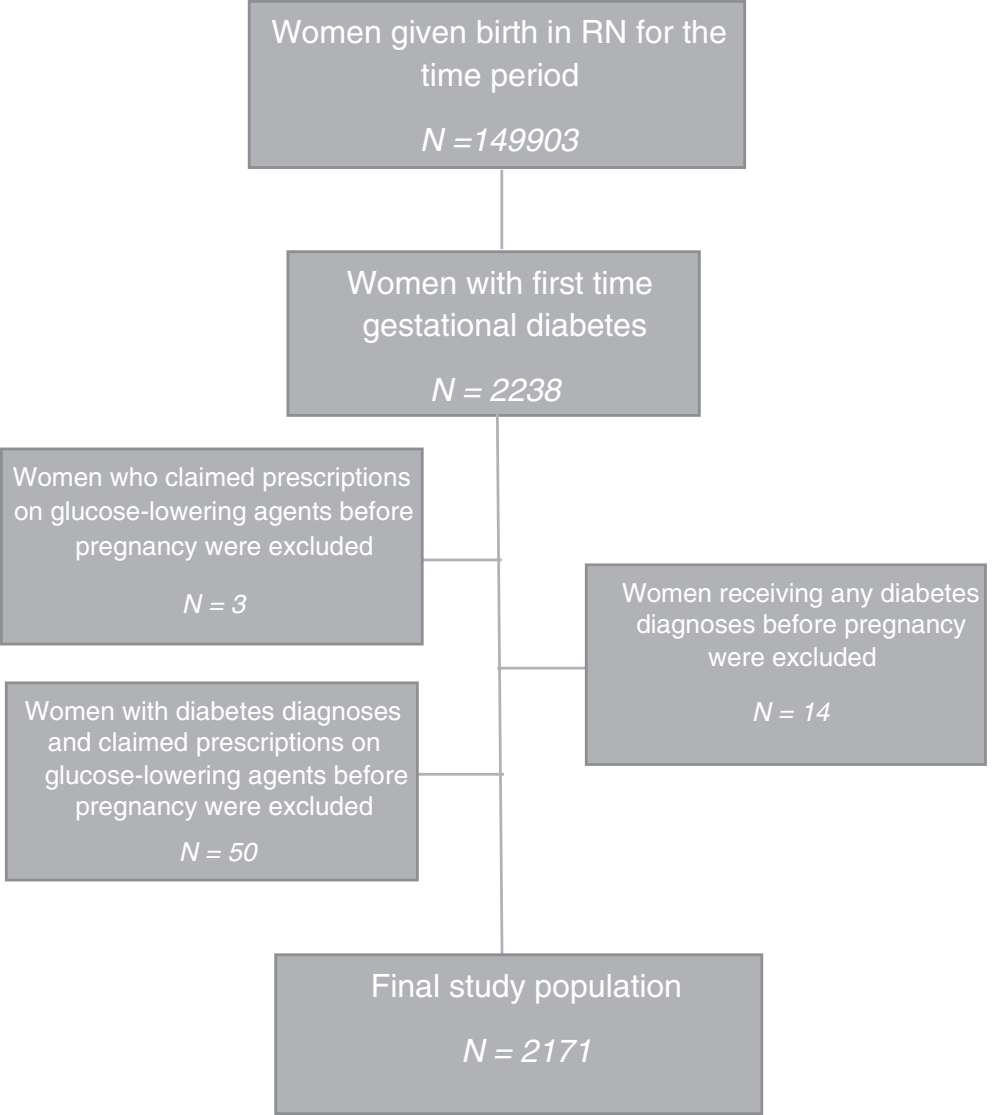
<style>
.page{position:relative;width:994px;height:1115px;background:#fff}
.page>*{position:absolute;margin:0;border:0;box-sizing:border-box;transform-origin:0 0}
.t1{font:32.2px/42.4px "Helvetica";color:#fff;text-align:center}
.t2{font:italic 32.2px "Helvetica";letter-spacing:.005em;color:#fff}
.t3{font:26.25px "Helvetica";color:#fff}
.t4{font:italic 26.25px "Helvetica";color:#fff}
</style>
<div class="page">
<div style="left:249px;top:1px;width:495px;height:166px;background:#b1b2b6"></div>
<div style="left:248px;top:0;width:498px;height:169px;border:3px solid #8d8f92"></div>
<hr style="left:500px;top:170px;width:3px;height:79px;background:#b1b2b6">
<div style="left:288px;top:251px;width:411px;height:164px;background:#b1b2b6"></div>
<div style="left:286px;top:250px;width:414px;height:166px;border:3px solid #8d8f92"></div>
<svg style="left:494px;top:412px;width:11px;height:541px"></svg>
<hr style="left:413px;top:558px;width:89px;height:3px;background:#b1b2b6">
<hr style="left:418px;top:772px;width:86px;height:3px;background:#b1b2b6">
<hr style="left:497px;top:666px;width:96px;height:3px;background:#b1b2b6">
<div style="left:586px;top:564px;width:399px;height:200px;background:#b1b2b6"></div>
<div style="left:585px;top:563px;width:401px;height:202px;border:3px solid #8d8f92"></div>
<div style="left:1px;top:449px;width:421px;height:195px;background:#b1b2b6"></div>
<div style="left:0;top:447px;width:423px;height:198px;border:3px solid #8d8f92"></div>
<div style="left:6px;top:682px;width:411px;height:197px;background:#b1b2b6"></div>
<div style="left:5px;top:681px;width:414px;height:200px;border:3px solid #8d8f92"></div>
<div style="left:276px;top:954px;width:485px;height:159px;background:#b1b2b6"></div>
<div style="left:274px;top:953px;width:489px;height:161px;border:3px solid #8d8f92"></div>
<p class="t1" style="left:271px;top:14px;width:457px">Women given birth in RN for the time period</p>
<p class="t2" style="left:420px;top:128px;width:159px">N =149903</p>
<p class="t1" style="left:347px;top:264px;width:308px">Women with first time gestational diabetes</p>
<p class="t2" style="left:430px;top:378px;width:132px">N = 2238</p>
<p class="t3" style="left:13px;top:467px;width:399px">Women who claimed prescriptions</p>
<p class="t3" style="left:14px;top:501px;width:401px">on glucose-lowering agents before</p>
<p class="t3" style="left:75px;top:536px;width:299px">pregnancy were excluded</p>
<p class="t4" style="left:182px;top:593px;width:65px">N = 3</p>
<p class="t3" style="left:25px;top:700px;width:378px">Women with diabetes diagnoses</p>
<p class="t3" style="left:48px;top:732px;width:334px">and claimed prescriptions on</p>
<p class="t3" style="left:45px;top:764px;width:365px">glucose-lowering agents before</p>
<p class="t3" style="left:75px;top:796px;width:299px">pregnancy were excluded</p>
<p class="t4" style="left:179px;top:841px;width:79px">N = 50</p>
<p class="t3" style="left:622px;top:582px;width:359px">Women receiving any diabetes</p>
<p class="t3" style="left:636px;top:614px;width:331px">diagnoses before pregnancy</p>
<p class="t3" style="left:708px;top:646px;width:170px">were excluded</p>
<p class="t4" style="left:752px;top:701px;width:79px">N = 14</p>
<p class="t1" style="left:371px;top:967px;width:312px">Final study population</p>
<p class="t2" style="left:461px;top:1038px;width:132px">N = 2171</p>
</div>
